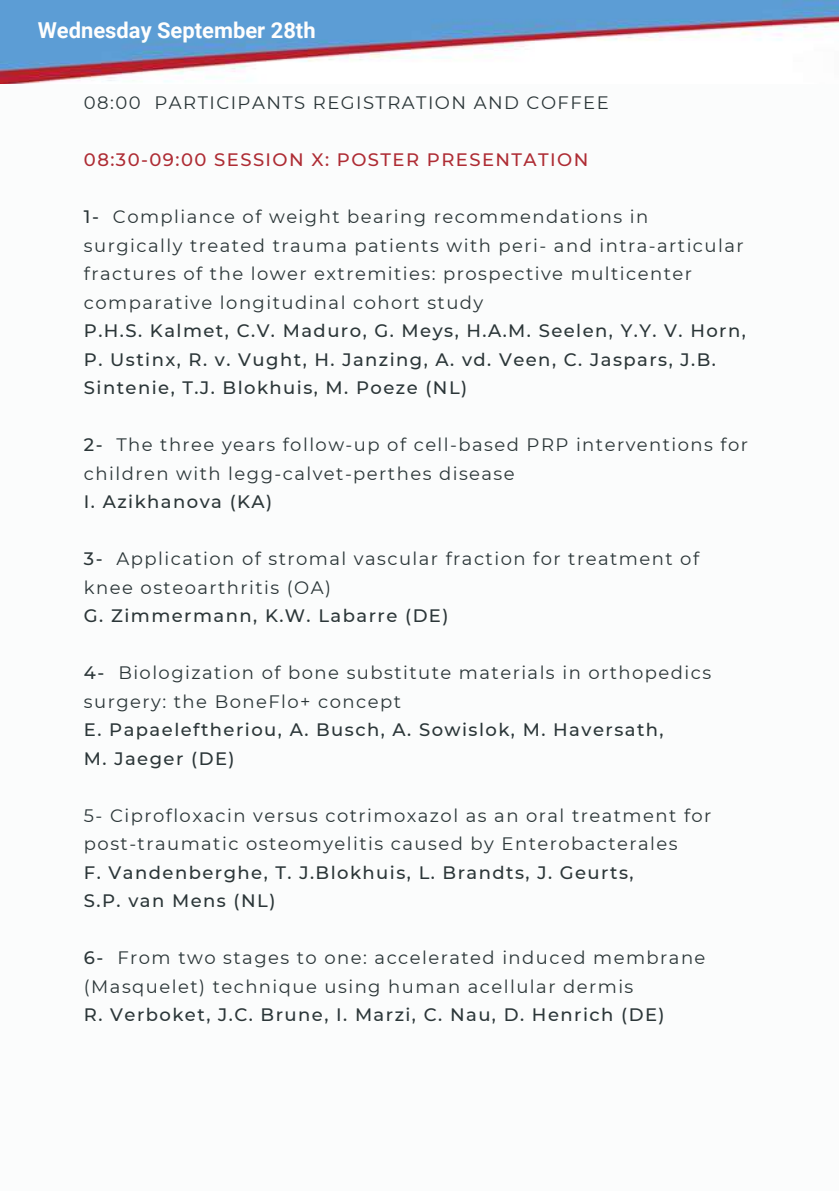
<style>
.page{position:relative;width:839px;height:1191px;background:#fff}
.page>*{position:absolute;margin:0;border:0;box-sizing:border-box;transform-origin:0 0}
.t1{font:700 22px "Roboto";color:#fffefd}
.t2{font:18px/28.4px "Montserrat";letter-spacing:.08em;color:#2b3638}
.t3{font:500 18px/28.4px "Montserrat";letter-spacing:.08em;color:#2b3638}
.t4{font:500 18px "Montserrat";letter-spacing:.08em;color:#ae2c34}
.s1{font-weight:500}
</style>
<div class="page">
<div style="left:0;top:0;width:838px;height:1191px;background:#fbfcfc"></div>
<img style="left:0;top:0;width:838px;height:84px">
<p class="t1" style="left:38px;top:17px;width:279px">Wednesday September 28th</p>
<p class="t2" style="left:84px;top:88px;width:526px">08:00 PARTICIPANTS REGISTRATION AND COFFEE</p>
<p class="t4" style="left:84px;top:149px;width:506px">08:30-09:00 SESSION X: POSTER PRESENTATION</p>
<p class="t2" style="left:84px;top:202px;width:661px"><span class="s1">1-</span> Compliance of weight bearing recommendations in surgically treated trauma patients with peri- and intra-articular fractures of the lower extremities: prospective multicenter comparative longitudinal cohort study</p>
<p class="t3" style="left:84px;top:316px;width:663px">P.H.S. Kalmet, C.V. Maduro, G. Meys, H.A.M. Seelen, Y.Y. V. Horn,<br>P. Ustinx, R. v. Vught, H. Janzing, A. vd. Veen, C. Jaspars, J.B.<br>Sintenie, T.J. Blokhuis, M. Poeze (NL)</p>
<p class="t2" style="left:84px;top:430px;width:665px"><span class="s1">2-</span> The three years follow-up of cell-based PRP interventions for children with legg-calvet-perthes disease</p>
<p class="t3" style="left:84px;top:487px;width:190px">I. Azikhanova (KA)</p>
<p class="t2" style="left:84px;top:544px;width:616px"><span class="s1">3-</span> Application of stromal vascular fraction for treatment of knee osteoarthritis (OA)</p>
<p class="t3" style="left:84px;top:601px;width:366px">G. Zimmermann, K.W. Labarre (DE)</p>
<p class="t2" style="left:84px;top:658px;width:628px"><span class="s1">4-</span> Biologization of bone substitute materials in orthopedics surgery: the BoneFlo+ concept</p>
<p class="t3" style="left:84px;top:715px;width:581px">E. Papaeleftheriou, A. Busch, A. Sowislok, M. Haversath,<br>M. Jaeger (DE)</p>
<p class="t2" style="left:84px;top:801px;width:629px">5- Ciprofloxacin versus cotrimoxazol as an oral treatment for post-traumatic osteomyelitis caused by Enterobacterales</p>
<p class="t3" style="left:84px;top:858px;width:551px">F. Vandenberghe, T. J.Blokhuis, L. Brandts, J. Geurts,<br>S.P. van Mens (NL)</p>
<p class="t2" style="left:84px;top:943px;width:623px"><span class="s1">6-</span> From two stages to one: accelerated induced membrane (Masquelet) technique using human acellular dermis</p>
<p class="t3" style="left:84px;top:1000px;width:582px">R. Verboket, J.C. Brune, I. Marzi, C. Nau, D. Henrich (DE)</p>
</div>
